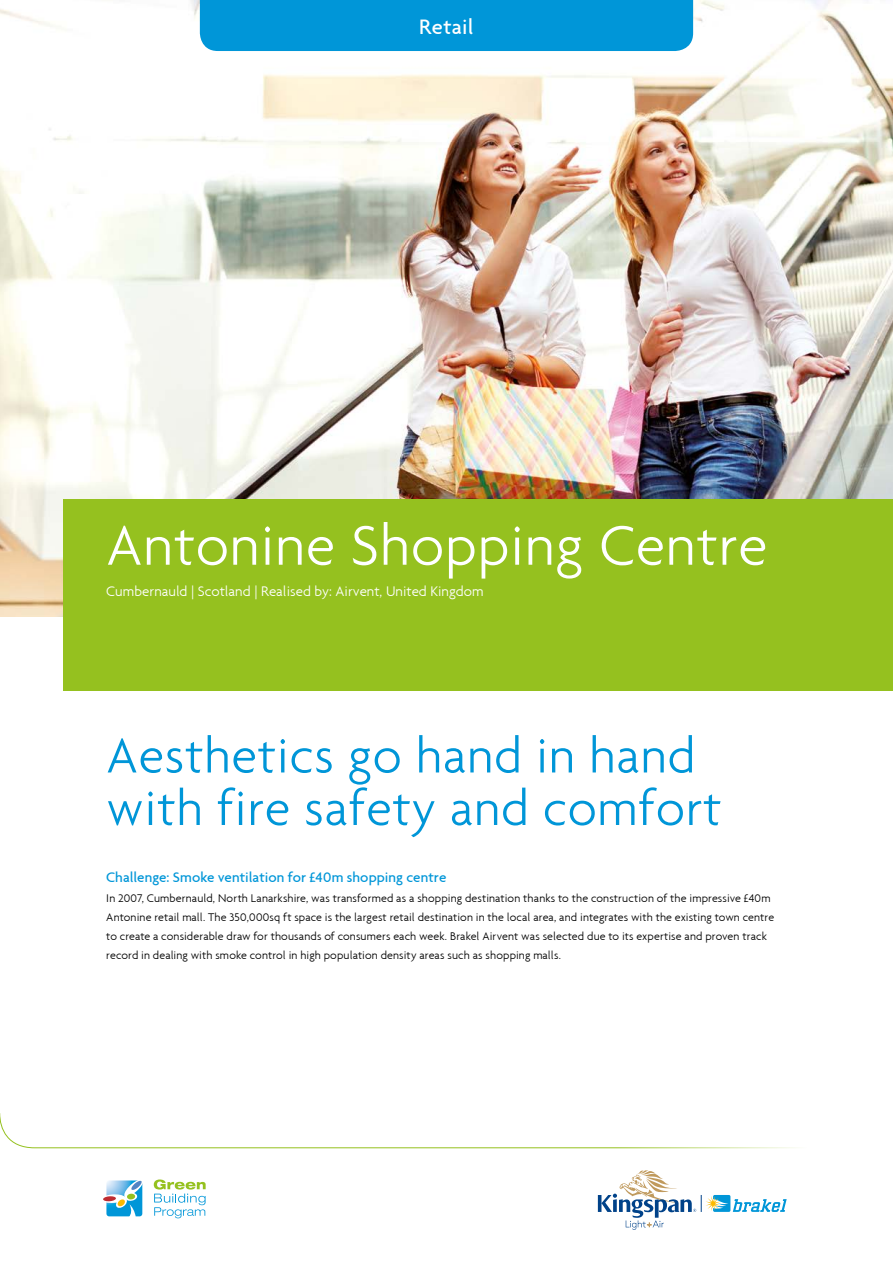
<style>
.page{position:relative;width:893px;height:1263px;background:#fff}
.page>*{position:absolute;margin:0;border:0;box-sizing:border-box;transform-origin:0 0}
.t1{font:300 60px "Agenda";letter-spacing:.015em;color:#fff}
.t2{font:300 52.5px/52.5px "Agenda";letter-spacing:.015em;color:#0096d8}
.t3{font:500 22.5px "Agenda";letter-spacing:.005em;color:#fff}
.t4{font:300 15px "Agenda";color:#fff}
.t5{font:500 15px "Agenda";color:#0096d8}
.t6{font:300 12px/19.2px "Agenda";letter-spacing:.01em;color:#000}
</style>
<div class="page">
<img style="left:0;top:0;width:893px;height:617px">
<svg style="left:0;top:1113px;width:796px;height:35px"></svg>
<div style="left:64px;top:500px;width:829px;height:191px;background:#95c11f"></div>
<div style="left:200px;top:0;width:493px;height:51px;background:#0096d8"></div>
<svg style="left:154px;top:1179px;width:52px;height:39px"></svg>
<svg style="left:103px;top:1180px;width:40px;height:37px"></svg>
<svg style="left:598px;top:1170px;width:189px;height:60px"></svg>
<h3 class="t3" style="left:419px;top:13px;width:56px">Retail</h3>
<h1 class="t1" style="left:106px;top:510px;width:663px">Antonine Shopping Centre</h1>
<p class="t4" style="left:106px;top:583px;width:379px">Cumbernauld | Scotland | Realised by: Airvent, United Kingdom</p>
<h2 class="t2" style="left:106px;top:728px;width:617px">Aesthetics go hand in hand with fire safety and comfort</h2>
<p class="t5" style="left:106px;top:868px;width:342px">Challenge: Smoke ventilation for £40m shopping centre</p>
<p class="t6" style="left:106px;top:888px;width:669px">In 2007, Cumbernauld, North Lanarkshire, was transformed as a shopping destination thanks to the construction of the impressive £40m Antonine retail mall. The 350,000sq ft space is the largest retail destination in the local area, and integrates with the existing town centre to create a considerable draw for thousands of consumers each week. Brakel Airvent was selected due to its expertise and proven track record in dealing with smoke control in high population density areas such as shopping malls.</p>
</div>
